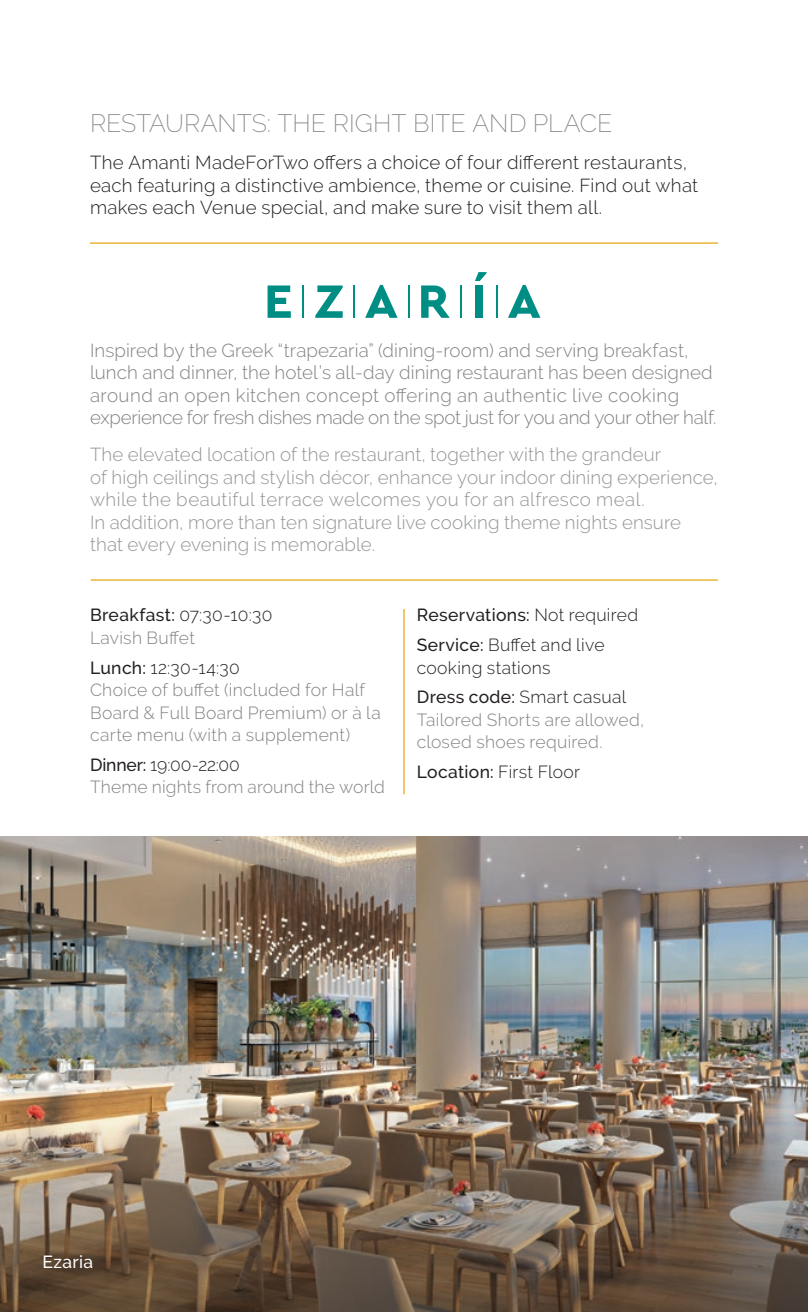
<style>
.page{position:relative;width:808px;height:1312px;background:#fff}
.page>*{position:absolute;margin:0;border:0;box-sizing:border-box;transform-origin:0 0}
.Paragraph_Title{font:200 25px "Raleway";color:#808285}
.Opener_50{font:300 18.75px/22.5px "Raleway";letter-spacing:.005em;color:#939598}
.Opener_50-2{font:300 18.75px/22.5px "Raleway";letter-spacing:.005em;color:#808285}
.Body_Copy{font:300 18.75px/22.5px "Raleway";letter-spacing:.015em;color:#231f20}
.t1{font:300 18.75px "Raleway";color:#e5a710}
.Description_List{font:300 17.5px/22.5px "Raleway";letter-spacing:.015em;color:#808285}
.Description_List-2{font:300 17.5px/22.5px "Raleway";letter-spacing:.02em;color:#231f20}
.Description_List-3{font:500 17.5px "Raleway";letter-spacing:.015em;color:#231f20}
.Description_List-4{font:500 17.5px "Raleway";letter-spacing:.02em;color:#fff}
.s1{font-weight:500;color:#231f20}
.s2{color:#231f20}
.s3{font-weight:300}
.s4{font-weight:500}
</style>
<div class="page">
<hr style="left:408px;top:285px;width:1px;height:33px;background:#008e84">
<hr style="left:460px;top:285px;width:1px;height:33px;background:#008e84">
<hr style="left:496px;top:285px;width:2px;height:33px;background:#008e84">
<hr style="left:354px;top:285px;width:1px;height:33px;background:#008e84">
<svg style="left:268px;top:285px;width:23px;height:33px"></svg>
<svg style="left:315px;top:285px;width:28px;height:33px"></svg>
<svg style="left:365px;top:285px;width:33px;height:33px"></svg>
<svg style="left:421px;top:285px;width:29px;height:33px"></svg>
<div style="left:475px;top:285px;width:7px;height:33px;background:#008e84"></div>
<svg style="left:508px;top:285px;width:32px;height:33px"></svg>
<svg style="left:475px;top:272px;width:11px;height:9px"></svg>
<hr style="left:302px;top:285px;width:2px;height:33px;background:#008e84">
<img style="left:0;top:836px;width:808px;height:222px">
<img style="left:0;top:1058px;width:808px;height:253px">
<hr style="left:91px;top:579px;width:627px;height:1px;background:#e5a710">
<hr style="left:90px;top:242px;width:628px;height:2px;background:#e5a710">
<hr style="left:403px;top:609px;width:2px;height:185px;background:#e5a710">
<p class="Paragraph_Title" style="left:90px;top:109px;width:524px">RESTAURANTS: THE RIGHT BITE AND PLACE</p>
<p class="Body_Copy" style="left:90px;top:151px;width:610px">The Amanti MadeForTwo offers a choice of four different restaurants, each featuring a distinctive ambience, theme or cuisine. Find out what makes each Venue special, and make sure to visit them all.</p>
<p class="Opener_50-2" style="left:90px;top:339px;width:628px">Inspired by the Greek “trapezaria” (dining-room) and serving breakfast, lunch and dinner, the hotel’s all-day dining restaurant has been designed around an open kitchen concept offering an authentic live cooking experience for fresh dishes made on the spot just for you and your other half.</p>
<p class="Opener_50" style="left:90px;top:443px;width:629px">The elevated location of the restaurant, together with the grandeur<br>of high ceilings and stylish décor, enhance your indoor dining experience, while the beautiful terrace welcomes you for an alfresco meal.<br>In addition, more than ten signature live cooking theme nights ensure that every evening is memorable.</p>
<p class="Description_List" style="left:90px;top:604px;width:184px"><span class="s1">Breakfast:</span> <span class="s2">07:30-10:30<br></span>Lavish Buffet</p>
<p class="Description_List" style="left:90px;top:656px;width:292px"><span class="s1">Lunch:</span> <span class="s2">12:30-14:30<br></span>Choice of buffet (included for Half<br>Board &amp; Full Board Premium) or à la carte menu (with a supplement)</p>
<p class="Description_List" style="left:90px;top:753px;width:296px"><span class="s1">Dinner:</span> <span class="s2">19:00-22:00<br></span>Theme nights from around the world</p>
<p class="Description_List-3" style="left:417px;top:605px;width:223px">Reservations: <span class="s3">Not required</span></p>
<p class="Description_List-2" style="left:417px;top:633px;width:189px"><span class="s4">Service:</span> Buffet and live cooking stations</p>
<p class="Description_List" style="left:417px;top:685px;width:229px"><span class="s1">Dress code:</span> <span class="s2">Smart casual<br></span>Tailored Shorts are allowed, closed shoes required.</p>
<p class="Description_List-2" style="left:417px;top:760px;width:165px"><span class="s4">Location:</span> First Floor</p>
<p class="t1" style="left:66px;top:1249px;width:21px">| <span class="s2">5</span></p>
<p class="Description_List-4" style="left:43px;top:1251px;width:52px">Ezaria</p>
</div>
